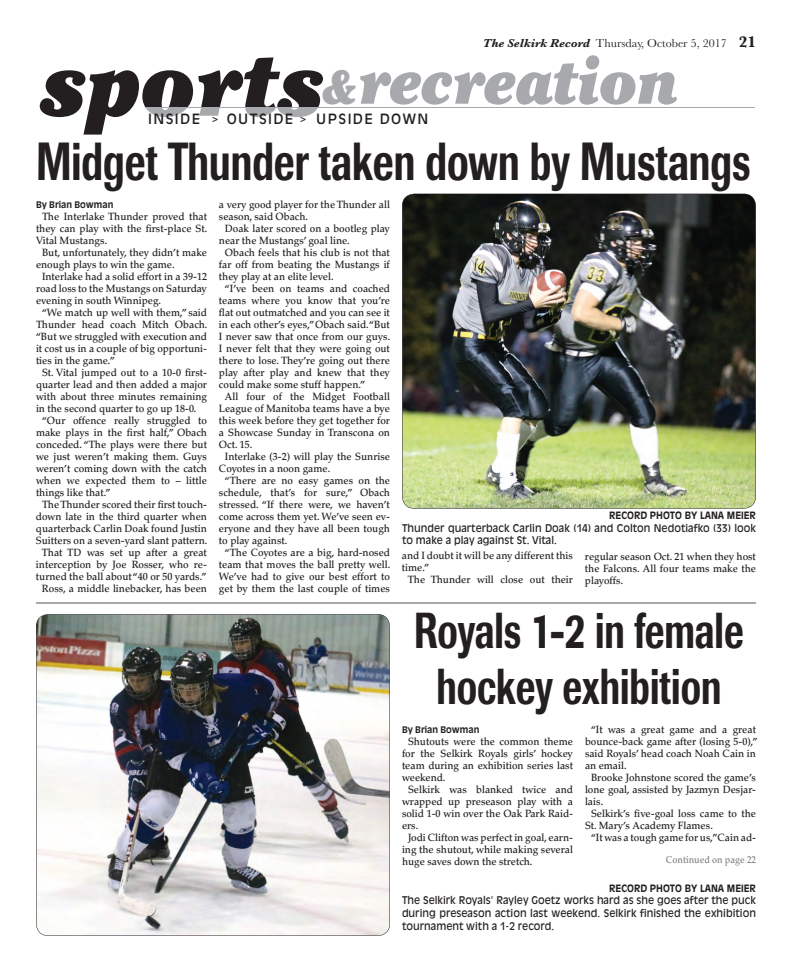
<style>
.page{position:relative;width:792px;height:972px;background:#fff}
.page>*{position:absolute;margin:0;border:0;box-sizing:border-box;transform-origin:0 0}
.t1{font:italic 900 97.8px "Cheltenham";color:#231f20;scale:.85 1}
.t2{font:italic 900 67.8px "Cheltenham";color:#a8a9ad;scale:.85 1}
.t3{font:500 53px "Imago";color:#231f20;scale:.7 1}
.t4{font:500 50px/56px "Imago";color:#231f20;text-align:center;scale:.7 1}
.t5{font:14px "Antique Olive";letter-spacing:.1em;color:#231f20}
.t6{font:12px "Baskerville";color:#231f20}
.t7{font:500 10.5px/12px "Palatino";color:#231f20;text-align:justify;scale:.95 1}
.t8{font:10.5px/12.6px "Antique Olive";color:#231f20;scale:.95 1}
.t9{font:700 10px "Antique Olive";color:#231f20;scale:.95 1}
.t10{font:500 10px "Palatino";color:#808285;scale:.9 1}
.t11{font:700 9px "Antique Olive";color:#231f20;scale:.95 1}
.s1{font-weight:700;font-style:italic}
.s2{font-weight:700;font-size:16px}
.s3{font-size:47.8px}
.s4{font-size:10px}
</style>
<div class="page">
<hr style="left:146px;top:107px;width:609px;height:1px;background:#a8a9ad">
<img style="left:402px;top:194px;width:354px;height:315px">
<img style="left:36px;top:614px;width:354px;height:322px">
<hr style="left:36px;top:602px;width:720px;height:2px;background:#a8a9ad">
<p class="t6" style="left:483px;top:39px;width:274px"><span class="s1">The Selkirk Record</span> Thursday, October 5, 2017 <span class="s2">21</span></p>
<p class="t2" style="left:319px;top:56px;width:419px"><span class="s3">&amp;</span>recreation</p>
<p class="t3" style="left:36px;top:142px;width:1022px">Midget Thunder taken down by Mustangs</p>
<p class="t11" style="left:36px;top:201px;width:83px">By Brian Bowman</p>
<p class="t7" style="left:42px;top:211px;width:175px">The Interlake Thunder proved that</p>
<p class="t7" style="left:36px;top:223px;width:182px">they can play with the first-place St.</p>
<p class="t7" style="left:36px;top:235px;width:76px">Vital Mustangs.</p>
<p class="t7" style="left:42px;top:247px;width:175px">But, unfortunately, they didn’t make</p>
<p class="t7" style="left:36px;top:259px;width:147px">enough plays to win the game.</p>
<p class="t7" style="left:42px;top:271px;width:175px">Interlake had a solid effort in a 39-12</p>
<p class="t7" style="left:36px;top:283px;width:181px">road loss to the Mustangs on Saturday</p>
<p class="t7" style="left:36px;top:295px;width:133px">evening in south Winnipeg.</p>
<p class="t7" style="left:42px;top:307px;width:175px">“We match up well with them,” said</p>
<p class="t7" style="left:36px;top:319px;width:182px">Thunder head coach Mitch Obach.</p>
<p class="t7" style="left:36px;top:331px;width:182px">“But we struggled with execution and</p>
<p class="t7" style="left:36px;top:343px;width:182px">it cost us in a couple of big opportuni-</p>
<p class="t7" style="left:36px;top:355px;width:84px">ties in the game.”</p>
<p class="t7" style="left:42px;top:367px;width:175px">St. Vital jumped out to a 10-0 first-</p>
<p class="t7" style="left:36px;top:379px;width:181px">quarter lead and then added a major</p>
<p class="t7" style="left:36px;top:391px;width:181px">with about three minutes remaining</p>
<p class="t7" style="left:36px;top:403px;width:170px">in the second quarter to go up 18-0.</p>
<p class="t7" style="left:42px;top:415px;width:175px">“Our offence really struggled to</p>
<p class="t7" style="left:36px;top:427px;width:181px">make plays in the first half,” Obach</p>
<p class="t7" style="left:36px;top:439px;width:181px">conceded. “The plays were there but</p>
<p class="t7" style="left:36px;top:451px;width:182px">we just weren’t making them. Guys</p>
<p class="t7" style="left:36px;top:463px;width:182px">weren’t coming down with the catch</p>
<p class="t7" style="left:36px;top:475px;width:181px">when we expected them to – little</p>
<p class="t7" style="left:36px;top:487px;width:80px">things like that.”</p>
<p class="t7" style="left:42px;top:499px;width:175px">The Thunder scored their first touch-</p>
<p class="t7" style="left:36px;top:511px;width:182px">down late in the third quarter when</p>
<p class="t7" style="left:36px;top:523px;width:181px">quarterback Carlin Doak found Justin</p>
<p class="t7" style="left:36px;top:535px;width:182px">Suitters on a seven-yard slant pattern.</p>
<p class="t7" style="left:42px;top:547px;width:175px">That TD was set up after a great</p>
<p class="t7" style="left:36px;top:559px;width:181px">interception by Joe Rosser, who re-</p>
<p class="t7" style="left:36px;top:571px;width:181px">turned the ball about “40 or 50 yards.”</p>
<p class="t7" style="left:42px;top:583px;width:175px">Ross, a middle linebacker, has been</p>
<p class="t1" style="left:35px;top:47px;width:336px">sports</p>
<p class="t5" style="left:148px;top:113px;width:282px">INSIDE <span class="s4">&gt;</span> OUTSIDE <span class="s4">&gt;</span> UPSIDE DOWN</p>
<p class="t7" style="left:219px;top:199px;width:181px">a very good player for the Thunder all</p>
<p class="t7" style="left:219px;top:211px;width:95px">season, said Obach.</p>
<p class="t7" style="left:225px;top:223px;width:175px">Doak later scored on a bootleg play</p>
<p class="t7" style="left:219px;top:235px;width:139px">near the Mustangs’ goal line.</p>
<p class="t7" style="left:225px;top:247px;width:175px">Obach feels that his club is not that</p>
<p class="t7" style="left:219px;top:259px;width:181px">far off from beating the Mustangs if</p>
<p class="t7" style="left:219px;top:271px;width:122px">they play at an elite level.</p>
<p class="t7" style="left:225px;top:283px;width:175px">“I’ve been on teams and coached</p>
<p class="t7" style="left:219px;top:295px;width:181px">teams where you know that you’re</p>
<p class="t7" style="left:219px;top:307px;width:182px">flat out outmatched and you can see it</p>
<p class="t7" style="left:219px;top:319px;width:181px">in each other’s eyes,” Obach said. “But</p>
<p class="t7" style="left:219px;top:331px;width:182px">I never saw that once from our guys.</p>
<p class="t7" style="left:219px;top:343px;width:181px">I never felt that they were going out</p>
<p class="t7" style="left:219px;top:355px;width:181px">there to lose. They’re going out there</p>
<p class="t7" style="left:219px;top:367px;width:181px">play after play and knew that they</p>
<p class="t7" style="left:219px;top:379px;width:155px">could make some stuff happen.”</p>
<p class="t7" style="left:225px;top:391px;width:175px">All four of the Midget Football</p>
<p class="t7" style="left:219px;top:403px;width:182px">League of Manitoba teams have a bye</p>
<p class="t7" style="left:219px;top:415px;width:181px">this week before they get together for</p>
<p class="t7" style="left:219px;top:427px;width:181px">a Showcase Sunday in Transcona on</p>
<p class="t7" style="left:219px;top:439px;width:37px">Oct. 15.</p>
<p class="t7" style="left:225px;top:451px;width:175px">Interlake (3-2) will play the Sunrise</p>
<p class="t7" style="left:219px;top:463px;width:119px">Coyotes in a noon game.</p>
<p class="t7" style="left:225px;top:475px;width:175px">“There are no easy games on the</p>
<p class="t7" style="left:219px;top:487px;width:181px">schedule, that’s for sure,” Obach</p>
<p class="t7" style="left:219px;top:499px;width:181px">stressed. “If there were, we haven’t</p>
<p class="t7" style="left:219px;top:511px;width:181px">come across them yet. We’ve seen ev-</p>
<p class="t7" style="left:219px;top:523px;width:181px">eryone and they have all been tough</p>
<p class="t7" style="left:219px;top:535px;width:73px">to play against.</p>
<p class="t7" style="left:225px;top:547px;width:175px">“The Coyotes are a big, hard-nosed</p>
<p class="t7" style="left:219px;top:559px;width:182px">team that moves the ball pretty well.</p>
<p class="t7" style="left:219px;top:571px;width:181px">We’ve had to give our best effort to</p>
<p class="t7" style="left:219px;top:583px;width:181px">get by them the last couple of times</p>
<p class="t9" style="left:609px;top:511px;width:156px">RECORD PHOTO BY LANA MEIER</p>
<p class="t8" style="left:402px;top:522px;width:374px">Thunder quarterback Carlin Doak (14) and Colton Nedotiafko (33) look to make a play against St. Vital.</p>
<p class="t7" style="left:402px;top:551px;width:181px">and I doubt it will be any different this</p>
<p class="t7" style="left:402px;top:563px;width:30px">time.”</p>
<p class="t7" style="left:408px;top:575px;width:175px">The Thunder will close out their</p>
<p class="t7" style="left:585px;top:551px;width:181px">regular season Oct. 21 when they host the Falcons. All four teams make the playoffs.</p>
<p class="t4" style="left:414px;top:608px;width:472px">Royals 1-2 in female hockey exhibition</p>
<p class="t11" style="left:402px;top:726px;width:83px">By Brian Bowman</p>
<p class="t7" style="left:408px;top:737px;width:175px">Shutouts were the common theme</p>
<p class="t7" style="left:402px;top:749px;width:181px">for the Selkirk Royals girls’ hockey</p>
<p class="t7" style="left:402px;top:761px;width:181px">team during an exhibition series last</p>
<p class="t7" style="left:402px;top:773px;width:47px">weekend.</p>
<p class="t7" style="left:408px;top:785px;width:175px">Selkirk was blanked twice and</p>
<p class="t7" style="left:402px;top:797px;width:181px">wrapped up preseason play with a</p>
<p class="t7" style="left:402px;top:809px;width:181px">solid 1-0 win over the Oak Park Raid-</p>
<p class="t7" style="left:402px;top:821px;width:19px">ers.</p>
<p class="t7" style="left:408px;top:833px;width:175px">Jodi Clifton was perfect in goal, earn-</p>
<p class="t7" style="left:402px;top:845px;width:181px">ing the shutout, while making several</p>
<p class="t7" style="left:402px;top:857px;width:139px">huge saves down the stretch.</p>
<p class="t7" style="left:591px;top:725px;width:175px">“It was a great game and a great</p>
<p class="t7" style="left:585px;top:737px;width:183px">bounce-back game after (losing 5-0),”</p>
<p class="t7" style="left:585px;top:749px;width:181px">said Royals’ head coach Noah Cain in</p>
<p class="t7" style="left:585px;top:761px;width:45px">an email.</p>
<p class="t7" style="left:591px;top:773px;width:175px">Brooke Johnstone scored the game’s</p>
<p class="t7" style="left:585px;top:785px;width:181px">lone goal, assisted by Jazmyn Desjar-</p>
<p class="t7" style="left:585px;top:797px;width:21px">lais.</p>
<p class="t7" style="left:591px;top:809px;width:175px">Selkirk’s five-goal loss came to the</p>
<p class="t7" style="left:585px;top:821px;width:136px">St. Mary’s Academy Flames.</p>
<p class="t7" style="left:591px;top:833px;width:175px">“It was a tough game for us,” Cain ad-</p>
<p class="t10" style="left:666px;top:855px;width:102px">Continued on page 22</p>
<p class="t9" style="left:609px;top:884px;width:156px">RECORD PHOTO BY LANA MEIER</p>
<p class="t8" style="left:402px;top:895px;width:374px;text-align:justify">The Selkirk Royals’ Rayley Goetz works hard as she goes after the puck during preseason action last weekend. Selkirk finished the exhibition tournament with a 1-2 record.</p>
</div>
